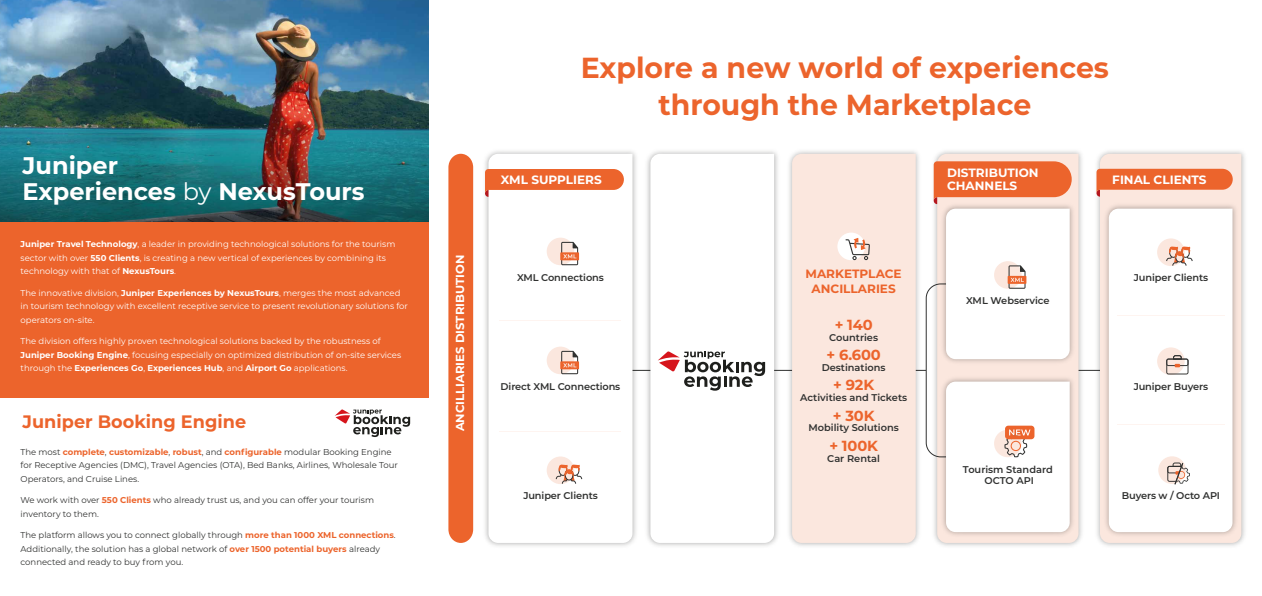
<style>
.page{position:relative;width:1262px;height:596px;background:#fff}
.page>*{position:absolute;margin:0;border:0;box-sizing:border-box;transform-origin:0 0}
.t1{font:700 28.9px/37px "Montserrat";color:#ec642c;text-align:center}
.t2{font:700 24px/26px "Montserrat";color:#fff}
.t3{font:700 18px "Montserrat";color:#ec642c}
.t4{font:700 14.6px "Montserrat";letter-spacing:-.01em;color:#ec642c}
.t5{font:700 12px/12.5px "Montserrat";color:#fff}
.t6{font:700 12px/15.1px "Montserrat";color:#ec642c;text-align:center}
.t7{font:700 11.6px "Montserrat";color:#fff}
.t8{font:600 9.8px/11.5px "Montserrat";letter-spacing:-.005em;color:#303130;text-align:center}
.t9{font:8.5px/13.5px "Montserrat";color:#fff}
.t10{font:8.5px/13.5px "Montserrat";color:#303130}
.s1{font-weight:400}
.s2{font-weight:700}
.s3{font-weight:700;color:#ec642c}
</style>
<div class="page">
<div style="left:0;top:136px;width:428px;height:261px;background:#ec642c"></div>
<img style="left:0;top:0;width:428px;height:221px">
<svg style="left:335px;top:409px;width:75px;height:28px"></svg>
<hr style="left:958px;top:369px;width:225px;height:1px;background:#303130">
<img style="left:934px;top:151px;width:152px;height:395px">
<div style="left:937px;top:154px;width:141px;height:388px;background:#fbe7de"></div>
<hr style="left:589px;top:369px;width:337px;height:1px;background:#303130">
<img style="left:485px;top:151px;width:155px;height:395px">
<svg style="left:488px;top:154px;width:144px;height:388px"></svg>
<hr style="left:499px;top:319px;width:122px;height:1px;background:#fef4f0">
<hr style="left:499px;top:430px;width:122px;height:1px;background:#fef4f0">
<div style="left:546px;top:456px;width:28px;height:28px;background:#fbe7de;border-radius:50%"></div>
<svg style="left:556px;top:462px;width:26px;height:21px"></svg>
<div style="left:546px;top:237px;width:28px;height:28px;background:#fbe7de;border-radius:50%"></div>
<svg style="left:560px;top:242px;width:19px;height:23px"></svg>
<div style="left:546px;top:346px;width:28px;height:28px;background:#fbe7de;border-radius:50%"></div>
<svg style="left:560px;top:350px;width:19px;height:24px"></svg>
<img style="left:1092px;top:151px;width:153px;height:395px">
<svg style="left:1099px;top:154px;width:142px;height:388px;background:#f8e4dc"></svg>
<svg style="left:1096px;top:169px;width:136px;height:27px;background:#ef8356"></svg>
<div style="left:448px;top:154px;width:25px;height:388px;background:#ec642c"></div>
<img style="left:642px;top:151px;width:140px;height:395px">
<svg style="left:650px;top:154px;width:124px;height:388px"></svg>
<svg style="left:657px;top:351px;width:108px;height:39px"></svg>
<svg style="left:485px;top:169px;width:139px;height:28px"></svg>
<img style="left:1101px;top:201px;width:139px;height:338px">
<svg style="left:1108px;top:208px;width:124px;height:323px"></svg>
<hr style="left:1117px;top:314px;width:107px;height:1px;background:#fef4f0">
<hr style="left:1117px;top:423px;width:107px;height:1px;background:#fef4f0">
<div style="left:1157px;top:238px;width:27px;height:28px;background:#fbe7de;border-radius:50%"></div>
<svg style="left:1166px;top:244px;width:26px;height:21px"></svg>
<div style="left:1157px;top:347px;width:27px;height:28px;background:#fbe7de;border-radius:50%"></div>
<svg style="left:1166px;top:355px;width:22px;height:19px"></svg>
<div style="left:1158px;top:456px;width:27px;height:27px;background:#fbe7de;border-radius:50%"></div>
<svg style="left:1167px;top:462px;width:22px;height:22px"></svg>
<img style="left:1071px;top:201px;width:6px;height:166px">
<img style="left:784px;top:151px;width:139px;height:395px">
<div style="left:792px;top:154px;width:123px;height:388px;background:#fbe7de"></div>
<div style="left:837px;top:232px;width:28px;height:28px;background:#fff;border-radius:50%"></div>
<svg style="left:845px;top:238px;width:24px;height:22px"></svg>
<img style="left:938px;top:373px;width:139px;height:166px">
<svg style="left:925px;top:161px;width:146px;height:370px"></svg>
<h2 class="t2" style="left:23px;top:151px;width:343px">Juniper<br>Experiences <span class="s1">by</span> NexusTours</h2>
<p class="t9" style="left:21px;top:237px;width:376px"><span class="s2">Juniper Travel Technology</span>, a leader in providing technological solutions for the tourism sector with over <span class="s2">550 Clients</span>, is creating a new vertical of experiences by combining its technology with that of <span class="s2">NexusTours</span>.</p>
<p class="t9" style="left:21px;top:285px;width:389px">The innovative division, <span class="s2">Juniper Experiences by NexusTours</span>, merges the most advanced in tourism technology with excellent receptive service to present revolutionary solutions for operators on-site.</p>
<p class="t9" style="left:21px;top:334px;width:382px">The division offers highly proven technological solutions backed by the robustness of<br><span class="s2">Juniper Booking Engine</span>, focusing especially on optimized distribution of on-site services through the <span class="s2">Experiences Go</span>, <span class="s2">Experiences Hub</span>, and <span class="s2">Airport Go</span> applications.</p>
<h3 class="t3" style="left:23px;top:408px;width:225px">Juniper Booking Engine</h3>
<p class="t10" style="left:21px;top:444px;width:379px">The most <span class="s3">complete</span>, <span class="s3">customizable</span>, <span class="s3">robust</span>, and <span class="s3">configurable</span> modular Booking Engine for Receptive Agencies (DMC), Travel Agencies (OTA), Bed Banks, Airlines, Wholesale Tour<br>Operators, and Cruise Lines.</p>
<p class="t10" style="left:21px;top:492px;width:355px">We work with over <span class="s3">550 Clients</span> who already trust us, and you can offer your tourism inventory to them.</p>
<p class="t10" style="left:21px;top:527px;width:377px">The platform allows you to connect globally through <span class="s3">more than 1000 XML connections</span>.<br>Additionally, the solution has a global network of <span class="s3">over 1500 potential buyers</span> already connected and ready to buy from you.</p>
<h3 class="t7" style="left:452px;top:431px;width:178px;rotate:-90deg">ANCILLIARIES DISTRIBUTION</h3>
<h1 class="t1" style="left:581px;top:47px;width:529px">Explore a new world of experiences through the Marketplace</h1>
<h3 class="t5" style="left:501px;top:172px;width:102px">XML SUPPLIERS</h3>
<h3 class="t5" style="left:947px;top:166px;width:93px">DISTRIBUTION<br>CHANNELS</h3>
<h3 class="t5" style="left:1112px;top:172px;width:96px">FINAL CLIENTS</h3>
<p class="t8" style="left:517px;top:271px;width:88px">XML Connections</p>
<h3 class="t6" style="left:805px;top:265px;width:98px">MARKETPLACE<br>ANCILLARIES</h3>
<p class="t8" style="left:1133px;top:271px;width:76px">Juniper Clients</p>
<p class="t8" style="left:966px;top:294px;width:85px">XML Webservice</p>
<p class="t8" style="left:500px;top:379px;width:121px">Direct XML Connections</p>
<h3 class="t4" style="left:834px;top:314px;width:39px">+ 140</h3>
<p class="t8" style="left:829px;top:331px;width:50px">Countries</p>
<h3 class="t4" style="left:826px;top:344px;width:56px">+ 6.600</h3>
<p class="t8" style="left:821px;top:361px;width:65px">Destinations</p>
<h3 class="t4" style="left:833px;top:374px;width:42px">+ 92K</h3>
<p class="t8" style="left:800px;top:391px;width:109px">Activities and Tickets</p>
<h3 class="t4" style="left:832px;top:404px;width:43px">+ 30K</h3>
<p class="t8" style="left:808px;top:421px;width:92px">Mobility Solutions</p>
<h3 class="t4" style="left:829px;top:435px;width:50px">+ 100K</h3>
<p class="t8" style="left:827px;top:451px;width:54px">Car Rental</p>
<p class="t8" style="left:1133px;top:379px;width:76px">Juniper Buyers</p>
<p class="t8" style="left:963px;top:462px;width:91px">Tourism Standard<br>OCTO API</p>
<p class="t8" style="left:523px;top:488px;width:76px">Juniper Clients</p>
<p class="t8" style="left:1121px;top:488px;width:100px">Buyers w / Octo API</p>
</div>
